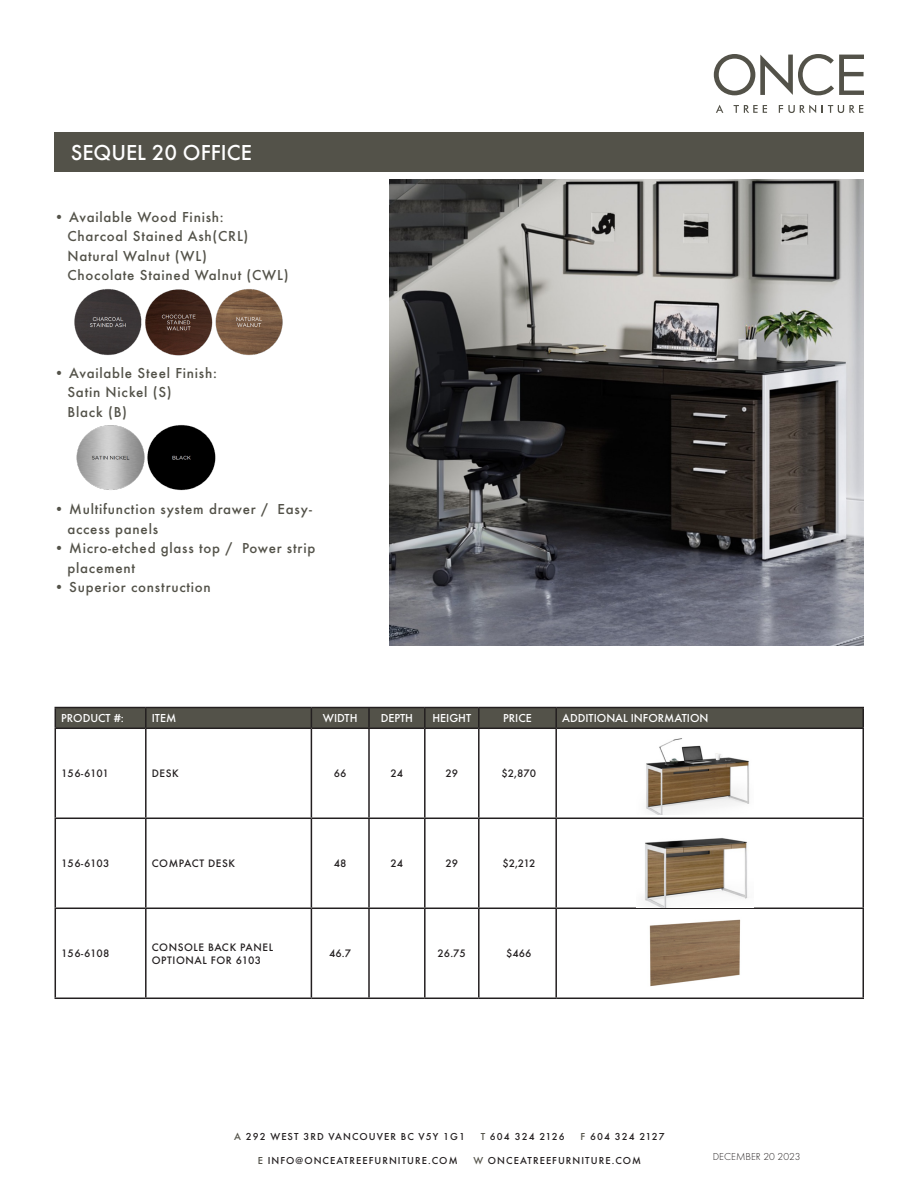
<style>
.page{position:relative;width:918px;height:1188px;background:#fff}
.page>*{position:absolute;margin:0;border:0;box-sizing:border-box;transform-origin:0 0}
.t1{font:500 22.5px "Futura EFCEOP";color:#fff}
.t2{font:500 15px "Futura EFCEOP";letter-spacing:.05em;color:#535249}
.t3{font:500 12px "Futura EFCEOP";color:#fff}
.t4{font:500 11.25px "Futura EFCEOP";letter-spacing:.045em;color:#231f20}
.t5{font:500 10.5px "Futura EFCEOP";letter-spacing:.1em;color:#231f20}
.t6{font:300 10.5px "Futura EFCEOP";color:#231f20}
.s1{color:#535249}
</style>
<div class="page">
<svg style="left:716px;top:105px;width:7px;height:8px"></svg>
<svg style="left:734px;top:105px;width:33px;height:8px"></svg>
<svg style="left:779px;top:105px;width:37px;height:8px"></svg>
<svg style="left:822px;top:105px;width:41px;height:8px"></svg>
<svg style="left:714px;top:54px;width:150px;height:41px"></svg>
<img style="left:390px;top:179px;width:474px;height:466px">
<div style="left:54px;top:132px;width:810px;height:40px;background:#535249"></div>
<svg style="left:56px;top:729px;width:806px;height:269px"></svg>
<hr style="left:55px;top:729px;width:1px;height:89px;background:#231f20">
<hr style="left:145px;top:729px;width:2px;height:89px;background:#231f20">
<hr style="left:311px;top:729px;width:1px;height:89px;background:#231f20">
<hr style="left:368px;top:729px;width:2px;height:89px;background:#231f20">
<hr style="left:424px;top:729px;width:2px;height:89px;background:#231f20">
<hr style="left:478px;top:729px;width:2px;height:89px;background:#231f20">
<hr style="left:555px;top:729px;width:2px;height:89px;background:#231f20">
<hr style="left:862px;top:729px;width:2px;height:89px;background:#231f20">
<hr style="left:55px;top:819px;width:1px;height:89px;background:#231f20">
<hr style="left:145px;top:819px;width:2px;height:89px;background:#231f20">
<hr style="left:311px;top:819px;width:1px;height:89px;background:#231f20">
<hr style="left:368px;top:819px;width:2px;height:89px;background:#231f20">
<hr style="left:424px;top:819px;width:2px;height:89px;background:#231f20">
<hr style="left:478px;top:819px;width:2px;height:89px;background:#231f20">
<hr style="left:555px;top:819px;width:2px;height:89px;background:#231f20">
<hr style="left:862px;top:819px;width:2px;height:89px;background:#231f20">
<hr style="left:55px;top:909px;width:1px;height:89px;background:#231f20">
<hr style="left:145px;top:909px;width:2px;height:89px;background:#231f20">
<hr style="left:311px;top:909px;width:1px;height:89px;background:#231f20">
<hr style="left:368px;top:909px;width:2px;height:89px;background:#231f20">
<hr style="left:424px;top:909px;width:2px;height:89px;background:#231f20">
<hr style="left:478px;top:909px;width:2px;height:89px;background:#231f20">
<hr style="left:555px;top:909px;width:2px;height:89px;background:#231f20">
<hr style="left:862px;top:909px;width:2px;height:89px;background:#231f20">
<hr style="left:556px;top:818px;width:308px;height:1px;background:#231f20">
<hr style="left:556px;top:908px;width:308px;height:1px;background:#231f20">
<hr style="left:556px;top:998px;width:308px;height:1px;background:#231f20">
<hr style="left:55px;top:707px;width:91px;height:1px;background:#231f20">
<hr style="left:146px;top:707px;width:165px;height:1px;background:#231f20">
<hr style="left:311px;top:707px;width:58px;height:1px;background:#231f20">
<svg style="left:55px;top:708px;width:807px;height:20px;background:#504f47"></svg>
<hr style="left:369px;top:707px;width:56px;height:1px;background:#231f20">
<hr style="left:368px;top:708px;width:2px;height:20px;background:#231f20">
<hr style="left:425px;top:707px;width:54px;height:1px;background:#231f20">
<hr style="left:424px;top:708px;width:2px;height:20px;background:#231f20">
<hr style="left:479px;top:707px;width:77px;height:1px;background:#231f20">
<hr style="left:478px;top:708px;width:2px;height:20px;background:#231f20">
<hr style="left:556px;top:707px;width:308px;height:1px;background:#231f20">
<hr style="left:555px;top:708px;width:2px;height:20px;background:#231f20">
<hr style="left:862px;top:708px;width:2px;height:20px;background:#231f20">
<hr style="left:55px;top:728px;width:91px;height:1px;background:#231f20">
<hr style="left:146px;top:728px;width:165px;height:1px;background:#231f20">
<hr style="left:311px;top:728px;width:58px;height:1px;background:#231f20">
<hr style="left:369px;top:728px;width:56px;height:1px;background:#231f20">
<hr style="left:425px;top:728px;width:54px;height:1px;background:#231f20">
<hr style="left:479px;top:728px;width:77px;height:1px;background:#231f20">
<hr style="left:556px;top:728px;width:308px;height:1px;background:#231f20">
<hr style="left:55px;top:818px;width:91px;height:1px;background:#231f20">
<hr style="left:146px;top:818px;width:165px;height:1px;background:#231f20">
<hr style="left:311px;top:818px;width:58px;height:1px;background:#231f20">
<hr style="left:369px;top:818px;width:56px;height:1px;background:#231f20">
<hr style="left:425px;top:818px;width:54px;height:1px;background:#231f20">
<hr style="left:479px;top:818px;width:77px;height:1px;background:#231f20">
<hr style="left:55px;top:908px;width:91px;height:1px;background:#231f20">
<hr style="left:146px;top:908px;width:165px;height:1px;background:#231f20">
<hr style="left:311px;top:908px;width:58px;height:1px;background:#231f20">
<hr style="left:369px;top:908px;width:56px;height:1px;background:#231f20">
<hr style="left:425px;top:908px;width:54px;height:1px;background:#231f20">
<hr style="left:479px;top:908px;width:77px;height:1px;background:#231f20">
<hr style="left:55px;top:998px;width:91px;height:1px;background:#231f20">
<hr style="left:146px;top:998px;width:165px;height:1px;background:#231f20">
<hr style="left:311px;top:998px;width:58px;height:1px;background:#231f20">
<hr style="left:369px;top:998px;width:56px;height:1px;background:#231f20">
<hr style="left:425px;top:998px;width:54px;height:1px;background:#231f20">
<hr style="left:479px;top:998px;width:77px;height:1px;background:#231f20">
<img style="left:636px;top:731px;width:118px;height:83px">
<img style="left:636px;top:825px;width:118px;height:83px">
<img style="left:645px;top:913px;width:98px;height:83px">
<img style="left:74px;top:289px;width:209px;height:67px">
<img style="left:76px;top:425px;width:140px;height:66px">
<p class="t1" style="left:71px;top:139px;width:183px">SEQUEL 20 OFFICE</p>
<p class="t2" style="left:54px;top:207px;width:171px">• Available Wood Finish:</p>
<p class="t2" style="left:68px;top:227px;width:183px">Charcoal Stained Ash(CRL)</p>
<p class="t2" style="left:68px;top:246px;width:141px">Natural Walnut (WL)</p>
<p class="t2" style="left:68px;top:266px;width:223px">Chocolate Stained Walnut (CWL)</p>
<p class="t2" style="left:54px;top:363px;width:164px">• Available Steel Finish:</p>
<p class="t2" style="left:68px;top:383px;width:106px">Satin Nickel (S)</p>
<p class="t2" style="left:68px;top:402px;width:61px">Black (B)</p>
<p class="t2" style="left:54px;top:500px;width:259px">• Multifunction system drawer / Easy-</p>
<p class="t2" style="left:68px;top:519px;width:92px">access panels</p>
<p class="t2" style="left:54px;top:539px;width:263px">• Micro-etched glass top / Power strip</p>
<p class="t2" style="left:68px;top:558px;width:69px">placement</p>
<p class="t2" style="left:54px;top:578px;width:158px">• Superior construction</p>
<p class="t3" style="left:61px;top:711px;width:64px">PRODUCT #:</p>
<p class="t3" style="left:152px;top:711px;width:26px">ITEM</p>
<p class="t3" style="left:323px;top:711px;width:36px">WIDTH</p>
<p class="t3" style="left:381px;top:711px;width:34px">DEPTH</p>
<p class="t3" style="left:432px;top:711px;width:40px">HEIGHT</p>
<p class="t3" style="left:503px;top:711px;width:30px">PRICE</p>
<p class="t3" style="left:562px;top:711px;width:148px">ADDITIONAL INFORMATION</p>
<p class="t4" style="left:61px;top:767px;width:49px">156-6101</p>
<p class="t4" style="left:152px;top:767px;width:28px">DESK</p>
<p class="t4" style="left:334px;top:767px;width:14px">66</p>
<p class="t4" style="left:391px;top:767px;width:14px">24</p>
<p class="t4" style="left:445px;top:767px;width:14px">29</p>
<p class="t4" style="left:502px;top:767px;width:36px">$2,870</p>
<p class="t4" style="left:61px;top:857px;width:50px">156-6103</p>
<p class="t4" style="left:152px;top:857px;width:85px">COMPACT DESK</p>
<p class="t4" style="left:334px;top:857px;width:14px">48</p>
<p class="t4" style="left:391px;top:857px;width:14px">24</p>
<p class="t4" style="left:445px;top:857px;width:14px">29</p>
<p class="t4" style="left:502px;top:857px;width:35px">$2,212</p>
<p class="t4" style="left:61px;top:947px;width:50px">156-6108</p>
<p class="t4" style="left:152px;top:940px;width:123px">CONSOLE BACK PANEL</p>
<p class="t4" style="left:152px;top:953px;width:111px">OPTIONAL FOR 6103</p>
<p class="t4" style="left:329px;top:947px;width:23px">46.7</p>
<p class="t4" style="left:438px;top:947px;width:30px">26.75</p>
<p class="t4" style="left:506px;top:947px;width:27px">$466</p>
<p class="t5" style="left:234px;top:1130px;width:232px"><span class="s1">A</span> 292 WEST 3RD VANCOUVER BC V5Y 1G1</p>
<p class="t5" style="left:481px;top:1130px;width:86px"><span class="s1">T</span> 604 324 2126</p>
<p class="t5" style="left:581px;top:1130px;width:86px"><span class="s1">F</span> 604 324 2127</p>
<p class="t5" style="left:258px;top:1154px;width:201px"><span class="s1">E</span> INFO@ONCEATREEFURNITURE.COM</p>
<p class="t5" style="left:473px;top:1154px;width:169px"><span class="s1">W</span> ONCEATREEFURNITURE.COM</p>
<p class="t6" style="left:713px;top:1150px;width:89px">DECEMBER 20 2023</p>
</div>
